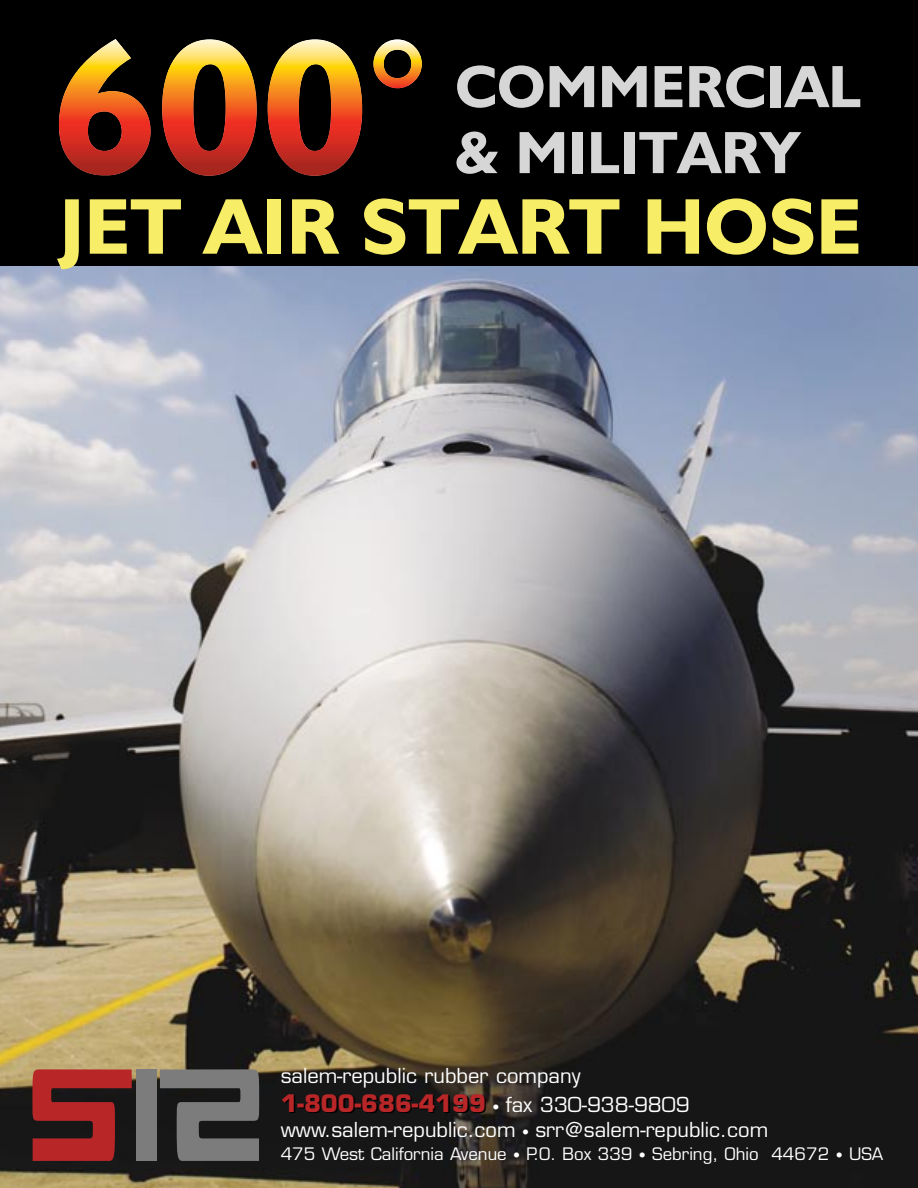
<style>
.page{position:relative;width:918px;height:1188px;background:#fff}
.page>*{position:absolute;margin:0;border:0;box-sizing:border-box;transform-origin:0 0}
.t1{font:700 79.5px "Gibraltar";color:#f8ed67}
.t2{font:700 60px "Gibraltar";color:#d6d6d6}
.t3{font:20.1px "Eurostile";color:#fff}
.t4{font:16.8px "Eurostile";color:#fff}
.s1{font-weight:700;font-size:23.55px;color:#b92628}
.s2{font-size:13.5px}
</style>
<div class="page">
<img style="left:0;top:266px;width:918px;height:922px">
<div style="left:0;top:0;width:918px;height:266px;background:#000"></div>
<svg style="left:59px;top:39px;width:92px;height:136px"></svg>
<svg style="left:162px;top:39px;width:95px;height:137px"></svg>
<svg style="left:268px;top:39px;width:94px;height:137px"></svg>
<svg style="left:373px;top:39px;width:49px;height:49px"></svg>
<svg style="left:32px;top:1069px;width:100px;height:92px"></svg>
<svg style="left:160px;top:1069px;width:99px;height:92px"></svg>
<div style="left:136px;top:1070px;width:20px;height:91px;background:#7c7c7c"></div>
<p class="t2" style="left:455px;top:49px;width:407px">COMMERCIAL</p>
<p class="t2" style="left:455px;top:115px;width:347px">&amp; MILITARY</p>
<p class="t1" style="left:59px;top:177px;width:804px">JET AIR START HOSE</p>
<p class="t3" style="left:281px;top:1064px;width:301px">salem-republic rubber company</p>
<p class="t3" style="left:281px;top:1092px;width:410px"><span class="s1">1-800-686-4199</span> <span class="s2">•</span> fax 330-938-9809</p>
<p class="t3" style="left:281px;top:1117px;width:489px">www.salem-republic.com <span class="s2">•</span> srr@salem-republic.com</p>
<p class="t4" style="left:281px;top:1144px;width:604px">475 West California Avenue <span class="s2">•</span> P.O. Box 339 <span class="s2">•</span> Sebring, Ohio 44672 <span class="s2">•</span> USA</p>
</div>
